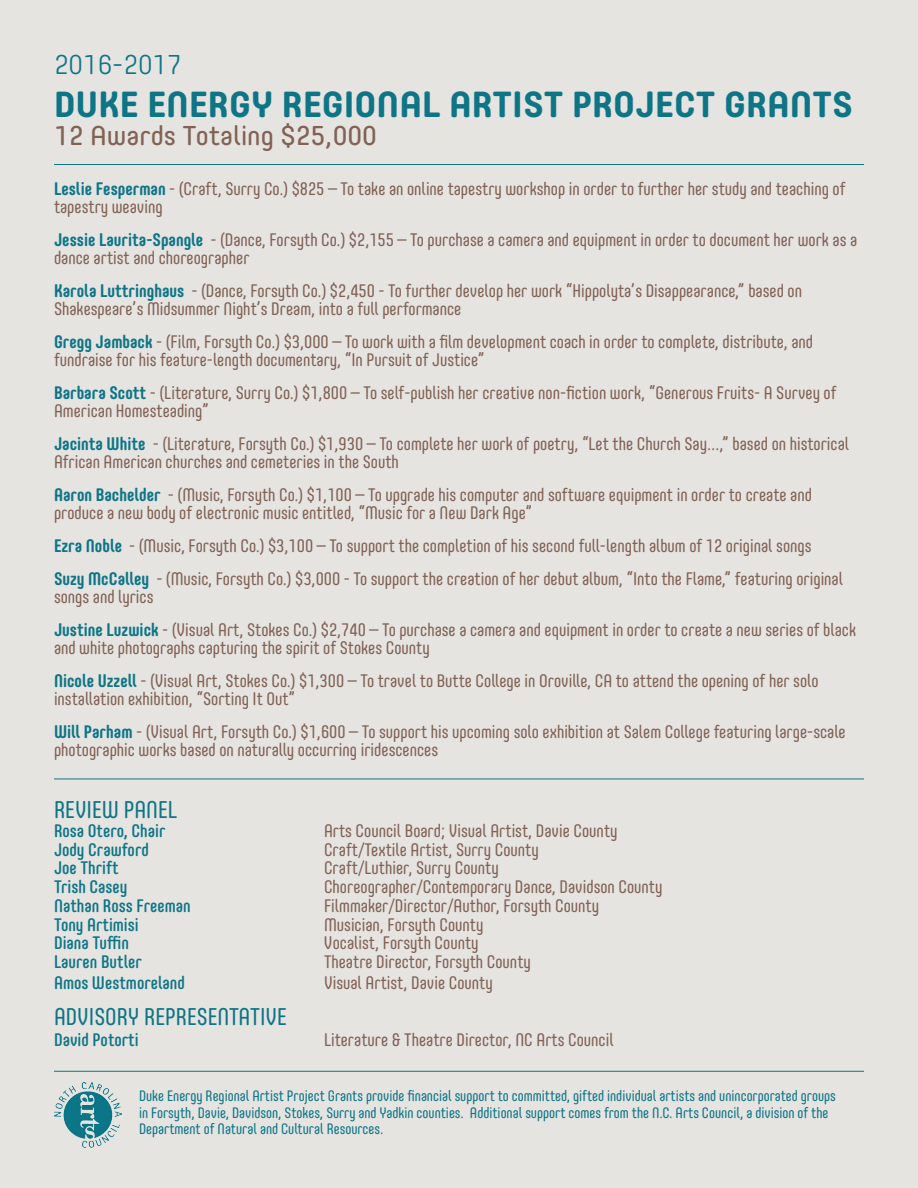
<style>
.page{position:relative;width:918px;height:1188px;background:#e5e4e1}
.page>*{position:absolute;margin:0;border:0;box-sizing:border-box;transform-origin:0 0}
.t1{font:700 36px "Core Mellow 65";color:#0e7586}
.t2{font:27px "Core Mellow 45";color:#816255}
.t3{font:300 27px "Core Mellow 35";color:#0e7586}
.t4{font:24px "Core Mellow 47 Cn";color:#0e7586}
.t5{font:18px/18px "Core Mellow 47 Cn";color:#816255}
.t6{font:500 18px "Core Mellow 57 Cn";color:#0e7586}
.t7{font:15px/16.5px "Core Mellow 47 Cn";color:#0e7586}
.s1{font-family:"Core Mellow 67 Cn";font-weight:700;color:#0e7586}
</style>
<div class="page">
<hr style="left:54px;top:164px;width:810px;height:1px;background:#0e7586">
<img style="left:55px;top:1082px;width:66px;height:66px">
<hr style="left:54px;top:779px;width:810px;height:1px;background:#0e7586">
<hr style="left:54px;top:1071px;width:810px;height:1px;background:#0e7586">
<h2 class="t3" style="left:54px;top:44px;width:129px">2016-2017</h2>
<h1 class="t1" style="left:54px;top:77px;width:800px">DUKE ENERGY REGIONAL ARTIST PROJECT GRANTS</h1>
<h2 class="t2" style="left:54px;top:115px;width:325px">12 Awards Totaling $25,000</h2>
<p class="t5" style="left:54px;top:179px;width:793px"><span class="s1">Leslie Fesperman</span> - (Craft, Surry Co.) $825 – To take an online tapestry workshop in order to further her study and teaching of tapestry weaving</p>
<p class="t5" style="left:54px;top:230px;width:805px"><span class="s1">Jessie Laurita-Spangle</span> - (Dance, Forsyth Co.) $2,155 – To purchase a camera and equipment in order to document her work as a dance artist and choreographer</p>
<p class="t5" style="left:54px;top:281px;width:750px"><span class="s1">Karola Luttringhaus</span> - (Dance, Forsyth Co.) $2,450 - To further develop her work “Hippolyta’s Disappearance,” based on<br>Shakespeare’s Midsummer Night’s Dream, into a full performance</p>
<p class="t5" style="left:54px;top:332px;width:761px"><span class="s1">Gregg Jamback</span> - (Film, Forsyth Co.) $3,000 – To work with a film development coach in order to complete, distribute, and fundraise for his feature-length documentary, “In Pursuit of Justice”</p>
<p class="t5" style="left:54px;top:383px;width:784px"><span class="s1">Barbara Scott</span> - (Literature, Surry Co.) $1,800 – To self-publish her creative non-fiction work, “Generous Fruits- A Survey of<br>American Homesteading”</p>
<p class="t5" style="left:54px;top:434px;width:797px"><span class="s1">Jacinta White</span> - (Literature, Forsyth Co.) $1,930 – To complete her work of poetry, “Let the Church Say…,” based on historical<br>African American churches and cemeteries in the South</p>
<p class="t5" style="left:54px;top:485px;width:759px"><span class="s1">Aaron Bachelder</span> - (Music, Forsyth Co.) $1,100 – To upgrade his computer and software equipment in order to create and produce a new body of electronic music entitled, “Music for a New Dark Age”</p>
<p class="t5" style="left:54px;top:528px;width:791px;line-height:33px"><span class="s1">Ezra Noble</span> - (Music, Forsyth Co.) $3,100 – To support the completion of his second full-length album of 12 original songs<br><span class="s1">Suzy McCalley</span> - (Music, Forsyth Co.) $3,000 - To support the creation of her debut album, “Into the Flame,” featuring original</p>
<p class="t5" style="left:54px;top:579px;width:804px;line-height:33px">songs and lyrics<br><span class="s1">Justine Luzwick</span> - (Visual Art, Stokes Co.) $2,740 – To purchase a camera and equipment in order to create a new series of black</p>
<p class="t5" style="left:54px;top:630px;width:766px;line-height:33px">and white photographs capturing the spirit of Stokes County<br><span class="s1">Nicole Uzzell</span> - (Visual Art, Stokes Co.) $1,300 – To travel to Butte College in Oroville, CA to attend the opening of her solo</p>
<p class="t5" style="left:54px;top:681px;width:793px;line-height:33px">installation exhibition, “Sorting It Out”<br><span class="s1">Will Parham</span> - (Visual Art, Forsyth Co.) $1,600 – To support his upcoming solo exhibition at Salem College featuring large-scale</p>
<p class="t5" style="left:54px;top:740px;width:386px">photographic works based on naturally occurring iridescences</p>
<h3 class="t4" style="left:54px;top:792px;width:125px">REVIEW PANEL</h3>
<p class="t6" style="left:54px;top:817px;width:113px">Rosa Otero, Chair</p>
<p class="t5" style="left:324px;top:821px;width:295px">Arts Council Board; Visual Artist, Davie County</p>
<p class="t6" style="left:54px;top:836px;width:96px">Jody Crawford</p>
<p class="t5" style="left:324px;top:840px;width:216px">Craft/Textile Artist, Surry County</p>
<p class="t6" style="left:54px;top:855px;width:66px">Joe Thrift</p>
<p class="t5" style="left:324px;top:858px;width:176px">Craft/Luthier, Surry County</p>
<p class="t6" style="left:54px;top:874px;width:75px">Trish Casey</p>
<p class="t5" style="left:324px;top:877px;width:340px">Choreographer/Contemporary Dance, Davidson County</p>
<p class="t6" style="left:54px;top:892px;width:138px">Nathan Ross Freeman</p>
<p class="t5" style="left:324px;top:896px;width:277px">Filmmaker/Director/Author, Forsyth County</p>
<p class="t6" style="left:54px;top:911px;width:86px">Tony Artimisi</p>
<p class="t5" style="left:324px;top:915px;width:161px">Musician, Forsyth County</p>
<p class="t6" style="left:54px;top:930px;width:76px">Diana Tuffin</p>
<p class="t5" style="left:324px;top:934px;width:156px">Vocalist, Forsyth County</p>
<p class="t6" style="left:54px;top:949px;width:89px">Lauren Butler</p>
<p class="t5" style="left:324px;top:952px;width:208px">Theatre Director, Forsyth County</p>
<p class="t6" style="left:54px;top:970px;width:133px">Amos Westmoreland</p>
<p class="t5" style="left:324px;top:973px;width:170px">Visual Artist, Davie County</p>
<h3 class="t4" style="left:54px;top:999px;width:234px">ADVISORY REPRESENTATIVE</h3>
<p class="t6" style="left:54px;top:1027px;width:86px">David Potorti</p>
<p class="t5" style="left:324px;top:1030px;width:291px">Literature &amp; Theatre Director, NC Arts Council</p>
<p class="t7" style="left:139px;top:1087px;width:698px">Duke Energy Regional Artist Project Grants provide financial support to committed, gifted individual artists and unincorporated groups in Forsyth, Davie, Davidson, Stokes, Surry and Yadkin counties. Additional support comes from the N.C. Arts Council, a division of the<br>Department of Natural and Cultural Resources.</p>
</div>
